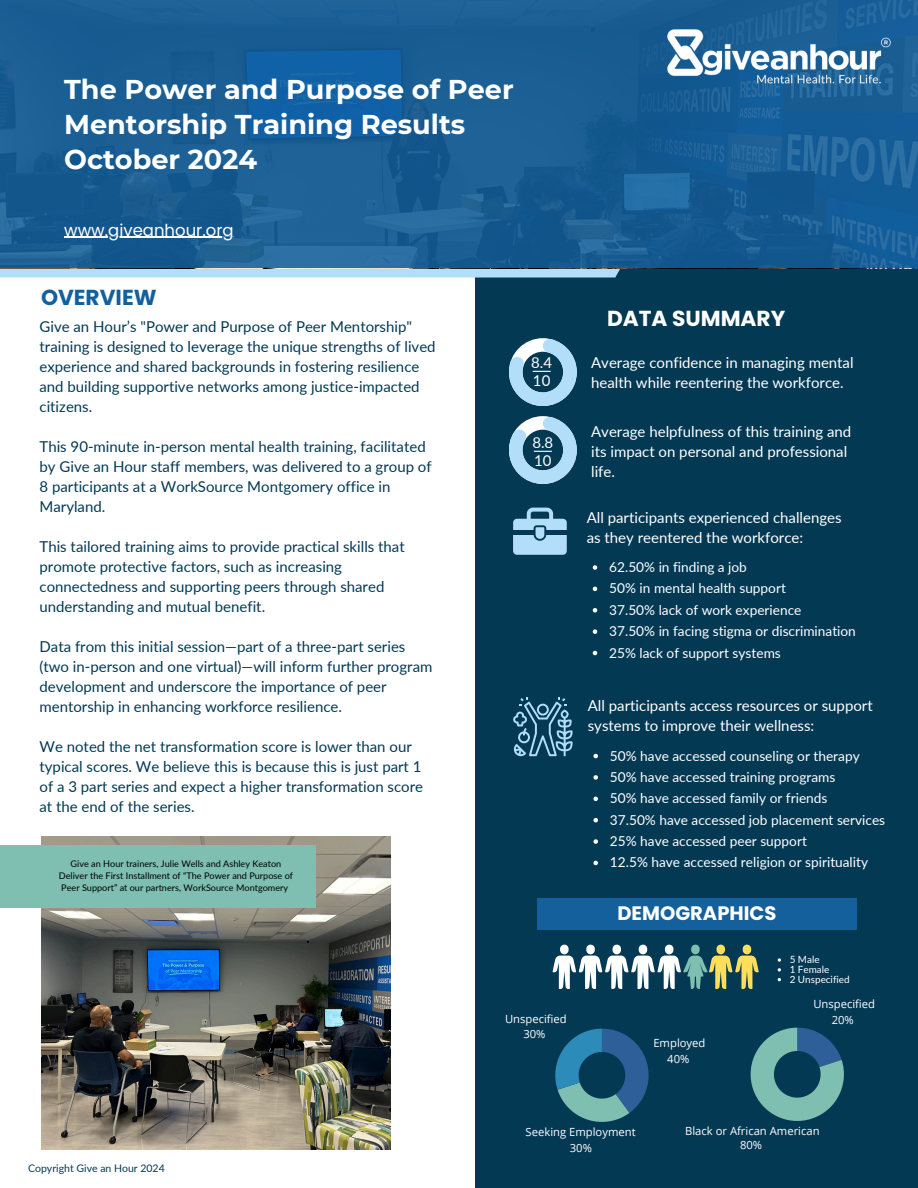
<style>
.page{position:relative;width:918px;height:1188px;background:#fff}
.page>*{position:absolute;margin:0;border:0;box-sizing:border-box;transform-origin:0 0}
.t1{font:700 27.15px/34.8px "Montserrat";color:#fff}
.t2{font:700 21.75px "Poppins";color:#fff}
.t3{font:700 21.75px "Poppins";color:#13609d}
.t4{font:700 19.5px "Poppins";color:#fff}
.t5{font:16.5px "Poppins";color:#fff}
.t6{font:15px/20px "Lato";color:#043954}
.t7{font:15px/20.2px "Lato";color:#fff}
.t8{font:13.65px "Lato";color:#fff}
.t9{font:11.25px/15.8px "Open Sans";color:#fff;text-align:center}
.t10{font:10.5px "Lato";color:#043954}
.t11{font:9.9px "Lato";color:#fff}
.t12{font:9.15px/12.1px "Lato";color:#000;text-align:center}
</style>
<div class="page">
<div style="left:475px;top:258px;width:443px;height:930px;background:#043954"></div>
<svg style="left:0;top:268px;width:846px;height:10px;fill:#b2defa"></svg>
<svg style="left:0;top:0;width:918px;height:268px;background:#195e95"></svg>
<img style="left:647px;top:8px;width:264px;height:102px">
<svg style="left:513px;top:508px;width:54px;height:47px"></svg>
<svg style="left:513px;top:697px;width:60px;height:59px"></svg>
<div style="left:537px;top:898px;width:319px;height:32px;background:#13609d"></div>
<svg style="left:553px;top:945px;width:206px;height:44px"></svg>
<svg style="left:751px;top:1028px;width:93px;height:93px"></svg>
<svg style="left:555px;top:1029px;width:94px;height:93px"></svg>
<hr style="left:64px;top:237px;width:170px;height:1px;background:#fff">
<svg style="left:593px;top:565px;width:4px;height:5px"></svg>
<svg style="left:593px;top:587px;width:4px;height:4px"></svg>
<svg style="left:593px;top:608px;width:4px;height:5px"></svg>
<svg style="left:593px;top:629px;width:4px;height:5px"></svg>
<svg style="left:593px;top:651px;width:4px;height:4px"></svg>
<svg style="left:593px;top:754px;width:5px;height:4px"></svg>
<svg style="left:593px;top:775px;width:5px;height:5px"></svg>
<svg style="left:593px;top:797px;width:5px;height:4px"></svg>
<svg style="left:593px;top:818px;width:5px;height:4px"></svg>
<svg style="left:593px;top:839px;width:5px;height:5px"></svg>
<svg style="left:593px;top:861px;width:5px;height:4px"></svg>
<img style="left:42px;top:837px;width:349px;height:312px">
<div style="left:0;top:845px;width:315px;height:62px;background:#7ebfb1"></div>
<svg style="left:509px;top:338px;width:68px;height:68px"></svg>
<svg style="left:509px;top:416px;width:68px;height:68px"></svg>
<svg style="left:778px;top:958px;width:3px;height:4px"></svg>
<p class="t1" style="left:64px;top:72px;width:451px">The Power and Purpose of Peer<br>Mentorship Training Results<br>October 2024</p>
<h2 class="t5" style="left:64px;top:218px;width:171px">www.giveanhour.org</h2>
<p class="t3" style="left:41px;top:283px;width:117px">OVERVIEW</p>
<p class="t6" style="left:40px;top:317px;width:398px">Give an Hour’s "Power and Purpose of Peer Mentorship" training is designed to leverage the unique strengths of lived experience and shared backgrounds in fostering resilience and building supportive networks among justice-impacted citizens.</p>
<h4 class="t6" style="left:40px;top:437px;width:394px">This 90-minute in-person mental health training, facilitated by Give an Hour staff members, was delivered to a group of 8 participants at a WorkSource Montgomery office in Maryland.</h4>
<h4 class="t6" style="left:40px;top:537px;width:367px">This tailored training aims to provide practical skills that promote protective factors, such as increasing connectedness and supporting peers through shared understanding and mutual benefit.</h4>
<p class="t6" style="left:40px;top:637px;width:394px">Data from this initial session—part of a three-part series (two in-person and one virtual)—will inform further program development and underscore the importance of peer mentorship in enhancing workforce resilience.</p>
<h4 class="t6" style="left:40px;top:737px;width:385px">We noted the net transformation score is lower than our typical scores. We believe this is because this is just part 1 of a 3 part series and expect a higher transformation score at the end of the series.</h4>
<h2 class="t12" style="left:59px;top:857px;width:236px">Give an Hour trainers, Julie Wells and Ashley Keaton<br>Deliver the First Installment of “The Power and Purpose of<br>Peer Support” at our partners, WorkSource Montgomery</h2>
<p class="t10" style="left:28px;top:1162px;width:138px">Copyright Give an Hour 2024</p>
<p class="t7" style="left:531px;top:352px;width:22px">8.4</p>
<h4 class="t7" style="left:533px;top:370px;width:19px">10</h4>
<h4 class="t7" style="left:532px;top:432px;width:22px">8.8</h4>
<h4 class="t7" style="left:534px;top:450px;width:19px">10</h4>
<p class="t9" style="left:505px;top:1010px;width:63px">Unspecified<br>30%</p>
<h4 class="t2" style="left:607px;top:303px;width:180px">DATA SUMMARY</h4>
<h4 class="t7" style="left:591px;top:352px;width:264px">Average confidence in managing mental health while reentering the workforce.</h4>
<p class="t7" style="left:591px;top:421px;width:262px">Average helpfulness of this training and its impact on personal and professional life.</p>
<h4 class="t7" style="left:587px;top:507px;width:256px">All participants experienced challenges as they reentered the workforce:</h4>
<p class="t8" style="left:609px;top:559px;width:139px">62.50% in finding a job</p>
<p class="t8" style="left:609px;top:580px;width:178px">50% in mental health support</p>
<p class="t8" style="left:609px;top:601px;width:194px">37.50% lack of work experience</p>
<p class="t8" style="left:609px;top:623px;width:248px">37.50% in facing stigma or discrimination</p>
<h4 class="t8" style="left:609px;top:644px;width:173px">25% lack of support systems</h4>
<p class="t7" style="left:588px;top:695px;width:286px">All participants access resources or support systems to improve their wellness:</p>
<p class="t8" style="left:610px;top:747px;width:251px">50% have accessed counseling or therapy</p>
<p class="t8" style="left:610px;top:768px;width:227px">50% have accessed training programs</p>
<p class="t8" style="left:610px;top:790px;width:219px">50% have accessed family or friends</p>
<p class="t8" style="left:610px;top:811px;width:277px">37.50% have accessed job placement services</p>
<p class="t8" style="left:610px;top:833px;width:198px">25% have accessed peer support</p>
<p class="t8" style="left:610px;top:854px;width:260px">12.5% have accessed religion or spirituality</p>
<h3 class="t4" style="left:617px;top:899px;width:160px">DEMOGRAPHICS</h3>
<h4 class="t11" style="left:790px;top:954px;width:32px">5 Male</h4>
<h4 class="t11" style="left:790px;top:963px;width:41px">1 Female</h4>
<p class="t11" style="left:790px;top:973px;width:62px">2 Unspecified</p>
<p class="t9" style="left:653px;top:1035px;width:54px">Employed<br>40%</p>
<p class="t9" style="left:813px;top:996px;width:63px">Unspecified<br>20%</p>
<p class="t9" style="left:526px;top:1124px;width:112px">Seeking Employment<br>30%</p>
<p class="t9" style="left:685px;top:1125px;width:136px;line-height:13.2px">Black or African American<br>80%</p>
</div>
